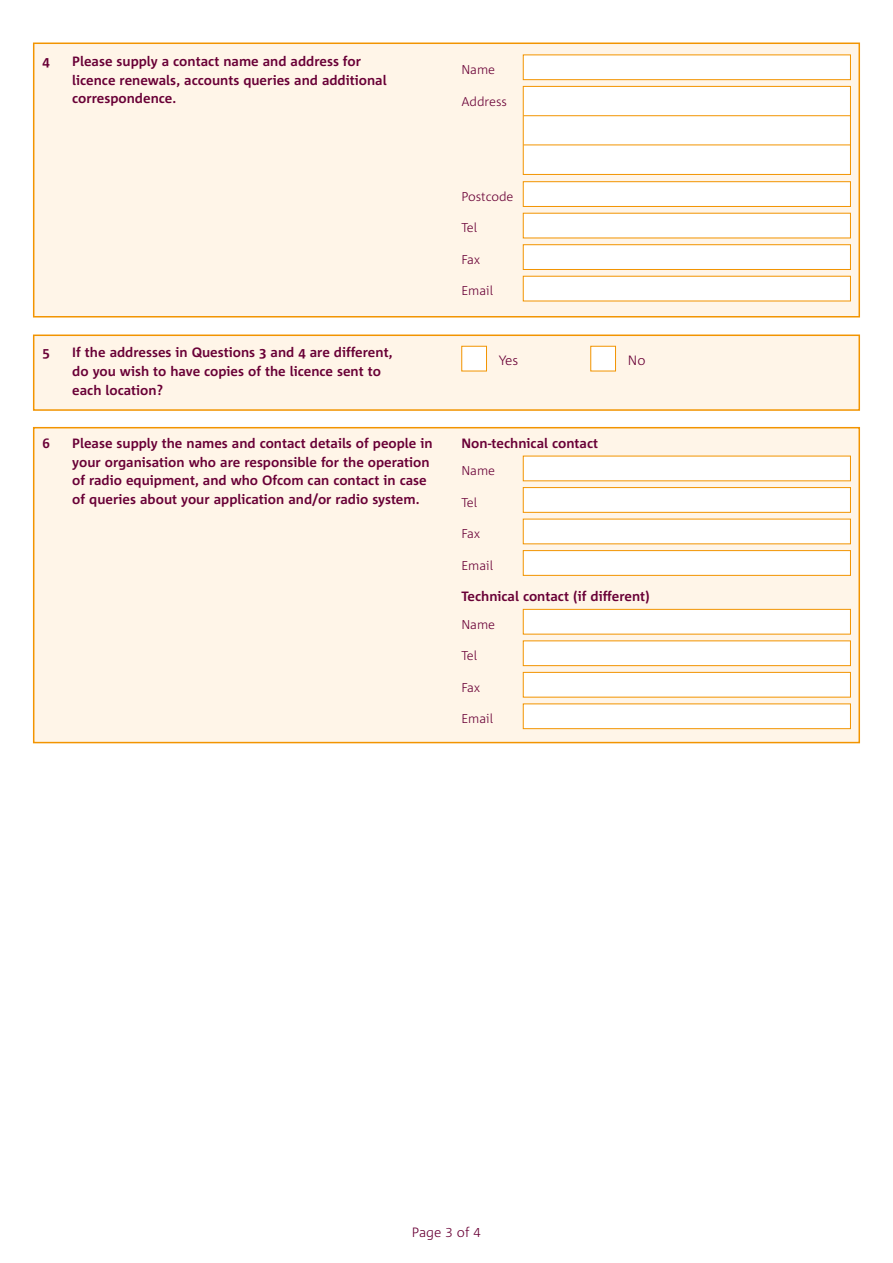
<style>
.page{position:relative;width:893px;height:1263px;background:#fff}
.page>*{position:absolute;margin:0;border:0;box-sizing:border-box;transform-origin:0 0}
.t1{font:700 13.5px/18.8px "Corpid";color:#690036}
.t2{font:300 13.5px "Corpid";color:#690036}
.t3{font:300 12.75px "Corpid";color:#690036}
.s1{font-family:"Corpid Caps"}
</style>
<div class="page">
<div style="left:34px;top:428px;width:825px;height:314px;background:#fff5e8"></div>
<div style="left:33px;top:427px;width:827px;height:316px;border:2px solid #f29400"></div>
<div style="left:34px;top:335px;width:825px;height:75px;background:#fff5e8"></div>
<div style="left:33px;top:334px;width:827px;height:77px;border:2px solid #f29400"></div>
<div style="left:34px;top:43px;width:825px;height:274px;background:#fff5e8"></div>
<div style="left:33px;top:43px;width:827px;height:274px;border:2px solid #f29400"></div>
<div style="left:523px;top:55px;width:327px;height:25px;background:#fff"></div>
<div style="left:523px;top:55px;width:328px;height:25px;border:1px solid #f29400"></div>
<div style="left:523px;top:86px;width:327px;height:88px;background:#fff"></div>
<div style="left:523px;top:86px;width:328px;height:89px;border:1px solid #f29400"></div>
<div style="left:523px;top:182px;width:327px;height:24px;background:#fff"></div>
<div style="left:523px;top:181px;width:328px;height:26px;border:1px solid #f29400"></div>
<div style="left:523px;top:213px;width:327px;height:25px;background:#fff"></div>
<div style="left:523px;top:245px;width:327px;height:24px;background:#fff"></div>
<div style="left:523px;top:244px;width:328px;height:26px;border:1px solid #f29400"></div>
<div style="left:523px;top:276px;width:327px;height:25px;background:#fff"></div>
<div style="left:462px;top:346px;width:24px;height:25px;background:#fff"></div>
<div style="left:461px;top:346px;width:26px;height:25px;border:1px solid #f29400"></div>
<div style="left:591px;top:346px;width:24px;height:25px;background:#fff"></div>
<div style="left:523px;top:456px;width:327px;height:25px;background:#fff"></div>
<div style="left:523px;top:488px;width:327px;height:24px;background:#fff"></div>
<div style="left:523px;top:487px;width:328px;height:26px;border:1px solid #f29400"></div>
<div style="left:523px;top:519px;width:327px;height:25px;background:#fff"></div>
<div style="left:523px;top:551px;width:327px;height:24px;background:#fff"></div>
<div style="left:523px;top:550px;width:328px;height:26px;border:1px solid #f29400"></div>
<div style="left:523px;top:609px;width:327px;height:25px;background:#fff"></div>
<div style="left:523px;top:609px;width:328px;height:25px;border:1px solid #f29400"></div>
<div style="left:523px;top:641px;width:327px;height:25px;background:#fff"></div>
<div style="left:523px;top:640px;width:328px;height:26px;border:1px solid #f29400"></div>
<div style="left:523px;top:672px;width:327px;height:25px;background:#fff"></div>
<div style="left:523px;top:672px;width:328px;height:25px;border:1px solid #f29400"></div>
<div style="left:523px;top:704px;width:327px;height:25px;background:#fff"></div>
<div style="left:523px;top:703px;width:328px;height:26px;border:1px solid #f29400"></div>
<hr style="left:523px;top:115px;width:327px;height:1px;background:#f29400">
<hr style="left:523px;top:145px;width:327px;height:1px;background:#f29400">
<p class="t1" style="left:43px;top:52px;width:9px">4</p>
<p class="t1" style="left:72px;top:52px;width:316px">Please supply a contact name and address for licence renewals, accounts queries and additional correspondence.</p>
<p class="t3" style="left:461px;top:63px;width:35px">Name</p>
<p class="t3" style="left:461px;top:94px;width:47px">Address</p>
<p class="t3" style="left:461px;top:189px;width:54px">Postcode</p>
<p class="t3" style="left:461px;top:221px;width:17px">Tel</p>
<p class="t3" style="left:461px;top:252px;width:20px">Fax</p>
<p class="t3" style="left:461px;top:284px;width:33px">Email</p>
<p class="t1" style="left:43px;top:343px;width:9px">5</p>
<p class="t1" style="left:72px;top:343px;width:322px">If the addresses in Questions 3 and 4 are different, do you wish to have copies of the licence sent to each location?</p>
<p class="t2" style="left:499px;top:353px;width:21px">Yes</p>
<p class="t2" style="left:628px;top:353px;width:19px">No</p>
<p class="t1" style="left:43px;top:434px;width:9px">6</p>
<p class="t1" style="left:72px;top:434px;width:362px">Please supply the names and contact details of people in your organisation who are responsible for the operation of radio equipment, and who Ofcom can contact in case of queries about your application and/or radio system.</p>
<p class="t1" style="left:461px;top:434px;width:138px">Non-technical contact</p>
<p class="t3" style="left:461px;top:464px;width:35px">Name</p>
<p class="t3" style="left:461px;top:495px;width:17px">Tel</p>
<p class="t3" style="left:461px;top:527px;width:20px">Fax</p>
<p class="t3" style="left:461px;top:558px;width:33px">Email</p>
<p class="t1" style="left:461px;top:587px;width:190px">Technical contact (if different)</p>
<p class="t3" style="left:461px;top:617px;width:35px">Name</p>
<p class="t3" style="left:461px;top:649px;width:17px">Tel</p>
<p class="t3" style="left:461px;top:680px;width:20px">Fax</p>
<p class="t3" style="left:461px;top:712px;width:33px">Email</p>
<p class="t2" style="left:412px;top:1225px;width:71px">Page of <span class="s1">4</span></p>
</div>
